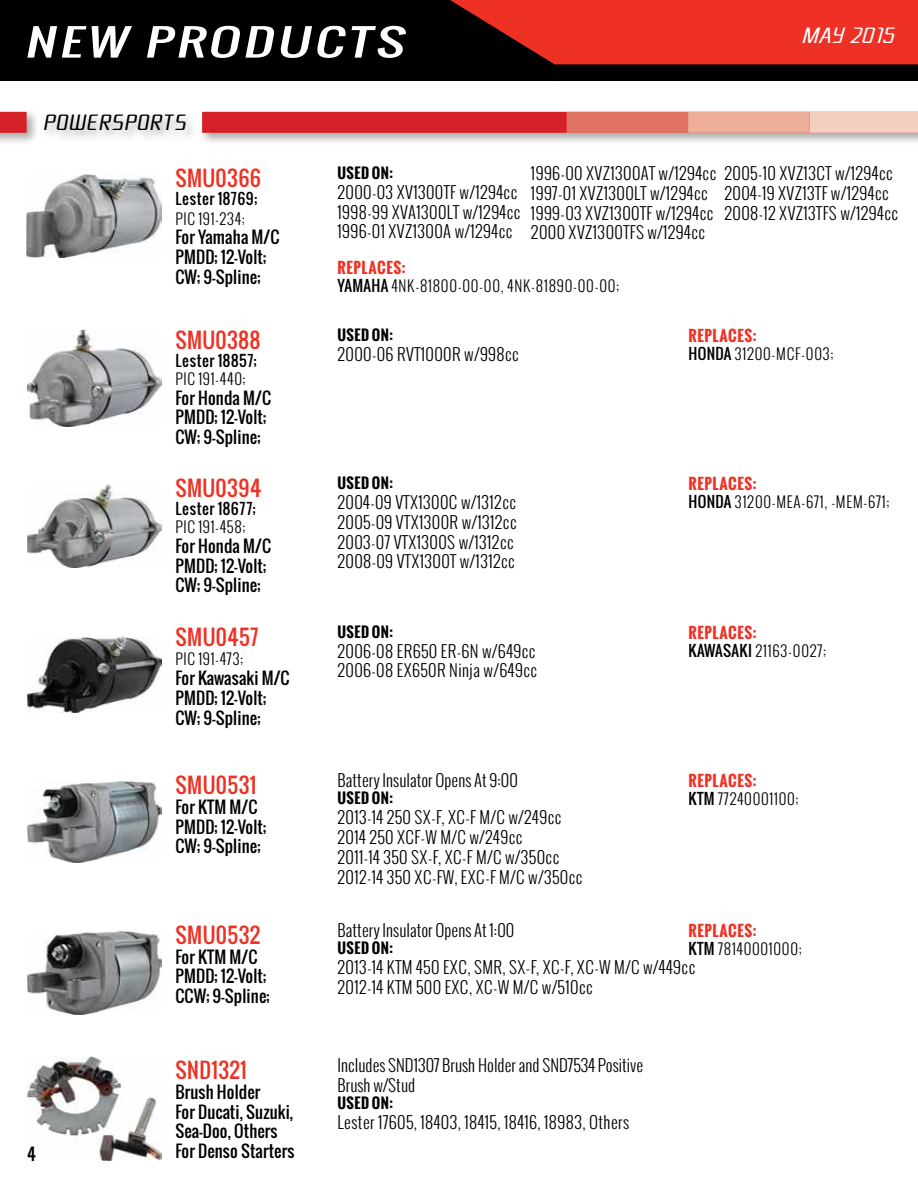
<style>
.page{position:relative;width:918px;height:1188px;background:#fff}
.page>*{position:absolute;margin:0;border:0;box-sizing:border-box;transform-origin:0 0}
.t1{font:italic 36px "Oswald";color:#fff;scale:1.5 1}
.t2{font:21px "Oswald";letter-spacing:.02em;color:#ee3124}
.t3{font:21px "Acute";letter-spacing:.025em;color:#000}
.t4{font:21px "Acute";color:#fff}
.t5{font:300 16.5px/19.8px "Oswald";letter-spacing:.025em;color:#000}
.t6{font:16.5px/19.8px "Oswald";letter-spacing:.01em;color:#000}
.t7{font:300 16.5px/19.8px "Oswald";color:#000}
.t8{font:300 15px/18px "Oswald";letter-spacing:.05em;color:#000}
.t9{font:15px "Oswald";letter-spacing:.04em;color:#000}
.t10{font:700 14.25px "Oswald";letter-spacing:.03em;color:#000}
.s1{font-weight:700;color:#ee3124}
.s2{font-weight:400}
</style>
<div class="page">
<div style="left:0;top:0;width:918px;height:81px;background:#000"></div>
<svg style="left:450px;top:0;width:468px;height:64px;background:#d32b1f"></svg>
<img style="left:27px;top:1056px;width:135px;height:104px">
<div style="left:0;top:108px;width:40px;height:38px;background:#000;opacity:.35"></div>
<div style="left:0;top:112px;width:27px;height:21px;background:#d52027"></div>
<div style="left:199px;top:108px;width:719px;height:38px;background:#000;opacity:.35"></div>
<div style="left:202px;top:112px;width:716px;height:21px;background:#d52027"></div>
<div style="left:567px;top:112px;width:121px;height:21px;background:#e27463"></div>
<div style="left:688px;top:112px;width:122px;height:21px;background:#edaf99"></div>
<div style="left:810px;top:112px;width:108px;height:21px;background:#f4cfc0"></div>
<div style="left:42px;top:111px;width:156px;height:32px;background:#000;opacity:.35"></div>
<img style="left:27px;top:781px;width:135px;height:81px">
<img style="left:27px;top:932px;width:135px;height:82px">
<img style="left:27px;top:637px;width:135px;height:75px">
<img style="left:27px;top:329px;width:135px;height:98px">
<img style="left:27px;top:175px;width:135px;height:82px">
<img style="left:27px;top:485px;width:135px;height:83px">
<h1 class="t1" style="left:24px;top:15px;width:261px">NEW PRODUCTS</h1>
<p class="t4" style="left:801px;top:22px;width:97px">MAY 2015</p>
<p class="t3" style="left:43px;top:109px;width:144px">POWERSPORTS</p>
<p class="t2" style="left:175px;top:162px;width:87px">SMU0366</p>
<p class="t9" style="left:175px;top:187px;width:83px">Lester 18769;</p>
<p class="t8" style="left:175px;top:209px;width:71px">PIC 191-234;</p>
<p class="t6" style="left:175px;top:227px;width:105px">For Yamaha M/C<br>PMDD; 12-Volt;<br>CW; 9-Spline;</p>
<p class="t2" style="left:175px;top:324px;width:86px">SMU0388</p>
<p class="t9" style="left:175px;top:349px;width:83px">Lester 18857;</p>
<p class="t8" style="left:175px;top:370px;width:72px">PIC 191-440;</p>
<p class="t6" style="left:175px;top:388px;width:97px">For Honda M/C<br>PMDD; 12-Volt;<br>CW; 9-Spline;</p>
<p class="t2" style="left:176px;top:472px;width:87px">SMU0394</p>
<p class="t9" style="left:176px;top:497px;width:82px">Lester 18677;</p>
<p class="t8" style="left:176px;top:518px;width:72px">PIC 191-458;</p>
<p class="t6" style="left:176px;top:536px;width:97px">For Honda M/C<br>PMDD; 12-Volt;<br>CW; 9-Spline;</p>
<p class="t2" style="left:176px;top:621px;width:85px">SMU0457</p>
<p class="t8" style="left:176px;top:650px;width:69px">PIC 191-473;</p>
<p class="t6" style="left:176px;top:668px;width:116px">For Kawasaki M/C<br>PMDD; 12-Volt;<br>CW; 9-Spline;</p>
<p class="t2" style="left:176px;top:769px;width:82px">SMU0531</p>
<p class="t6" style="left:176px;top:797px;width:92px">For KTM M/C<br>PMDD; 12-Volt;<br>CW; 9-Spline;</p>
<p class="t6" style="left:27px;top:1144px;width:10px">4</p>
<p class="t2" style="left:176px;top:919px;width:86px">SMU0532</p>
<p class="t6" style="left:176px;top:946px;width:96px">For KTM M/C<br>PMDD; 12-Volt;<br>CCW; 9-Spline;</p>
<p class="t2" style="left:176px;top:1054px;width:73px">SND1321</p>
<p class="t6" style="left:176px;top:1082px;width:120px">Brush Holder<br>For Ducati, Suzuki,<br>Sea-Doo, Others<br>For Denso Starters</p>
<p class="t10" style="left:337px;top:162px;width:57px">USED ON:</p>
<p class="t5" style="left:337px;top:182px;width:185px">2000-03 XV1300TF w/1294cc<br>1998-99 XVA1300LT w/1294cc<br>1996-01 XVZ1300A w/1294cc</p>
<p class="t5" style="left:531px;top:163px;width:187px">1996-00 XVZ1300AT w/1294cc<br>1997-01 XVZ1300LT w/1294cc<br>1999-03 XVZ1300TF w/1294cc<br>2000 XVZ1300TFS w/1294cc</p>
<p class="t5" style="left:724px;top:163px;width:175px">2005-10 XVZ13CT w/1294cc<br>2004-19 XVZ13TF w/1294cc<br>2008-12 XVZ13TFS w/1294cc</p>
<p class="t8" style="left:337px;top:259px;width:283px"><span class="s1">REPLACES:<br></span><span class="s2">YAMAHA</span> 4NK-81800-00-00, 4NK-81890-00-00;</p>
<p class="t10" style="left:337px;top:324px;width:57px">USED ON:</p>
<p class="t5" style="left:337px;top:344px;width:183px">2000-06 RVT1000R w/998cc</p>
<p class="t10" style="left:338px;top:473px;width:57px">USED ON:</p>
<p class="t5" style="left:338px;top:492px;width:181px">2004-09 VTX1300C w/1312cc<br>2005-09 VTX1300R w/1312cc<br>2003-07 VTX1300S w/1312cc<br>2008-09 VTX1300T w/1312cc</p>
<p class="t10" style="left:338px;top:621px;width:57px">USED ON:</p>
<p class="t5" style="left:338px;top:641px;width:201px">2006-08 ER650 ER-6N w/649cc<br>2006-08 EX650R Ninja w/649cc</p>
<p class="t7" style="left:338px;top:770px;width:182px">Battery Insulator Opens At 9:00</p>
<p class="t10" style="left:338px;top:788px;width:57px">USED ON:</p>
<p class="t5" style="left:338px;top:807px;width:247px">2013-14 250 SX-F, XC-F M/C w/249cc<br>2014 250 XCF-W M/C w/249cc<br>2011-14 350 SX-F, XC-F M/C w/350cc<br>2012-14 350 XC-FW, EXC-F M/C w/350cc</p>
<p class="t8" style="left:689px;top:327px;width:147px"><span class="s1">REPLACES:<br></span><span class="s2">HONDA</span> 31200-MCF-003;</p>
<p class="t8" style="left:689px;top:475px;width:203px"><span class="s1">REPLACES:<br></span><span class="s2">HONDA</span> 31200-MEA-671, -MEM-671;</p>
<p class="t8" style="left:689px;top:623px;width:139px"><span class="s1">REPLACES:<br></span><span class="s2">KAWASAKI</span> 21163-0027;</p>
<p class="t8" style="left:688px;top:772px;width:112px"><span class="s1">REPLACES:<br></span><span class="s2">KTM</span> 77240001100;</p>
<p class="t7" style="left:338px;top:920px;width:178px">Battery Insulator Opens At 1:00</p>
<p class="t10" style="left:338px;top:937px;width:57px">USED ON:</p>
<p class="t5" style="left:338px;top:957px;width:359px">2013-14 KTM 450 EXC, SMR, SX-F, XC-F, XC-W M/C w/449cc<br>2012-14 KTM 500 EXC, XC-W M/C w/510cc</p>
<p class="t8" style="left:689px;top:921px;width:115px"><span class="s1">REPLACES:<br></span><span class="s2">KTM</span> 78140001000;</p>
<p class="t7" style="left:338px;top:1055px;width:307px">Includes SND1307 Brush Holder and SND7534 Positive<br>Brush w/Stud</p>
<p class="t10" style="left:338px;top:1092px;width:57px">USED ON:</p>
<p class="t5" style="left:338px;top:1112px;width:293px">Lester 17605, 18403, 18415, 18416, 18983, Others</p>
</div>
